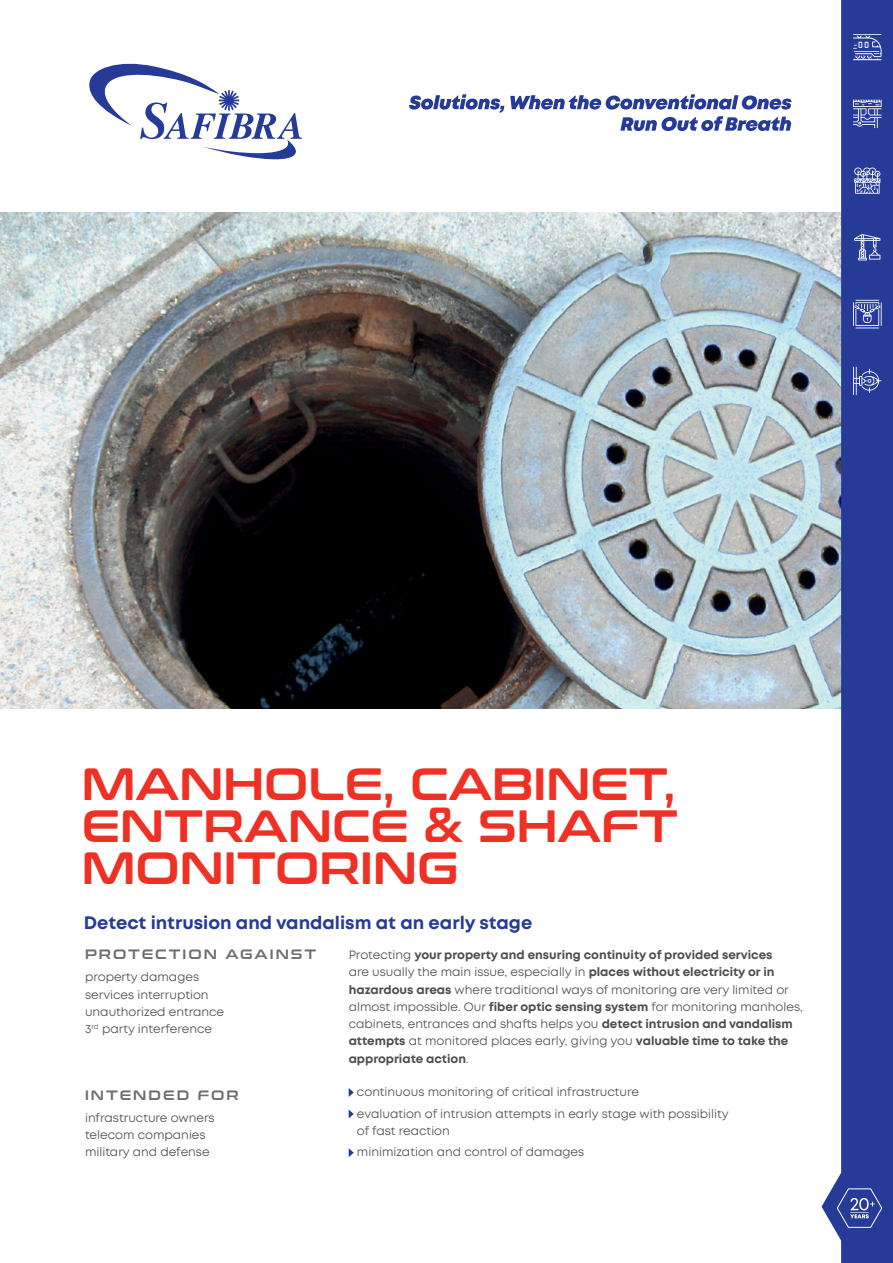
<style>
.page{position:relative;width:893px;height:1263px;background:#fff}
.page>*{position:absolute;margin:0;border:0;box-sizing:border-box;transform-origin:0 0}
.t1{font:45px/42px "Conthrax Sb";color:#ee3124;text-align:justify}
.t2{font:700 18px "Mont";color:#263b97}
.t3{font:13.5px "Conthrax Sb";letter-spacing:.15em;color:#6d6e71}
.t4{font:12px/17.2px "Mont";color:#4d4d4f}
.s1{font-weight:700}
</style>
<div class="page">
<img style="left:0;top:213px;width:821px;height:496px">
<svg style="left:821px;top:0;width:72px;height:1263px;fill:#263b97"></svg>
<svg style="left:89px;top:63px;width:213px;height:96px"></svg>
<svg style="left:836px;top:1188px;width:47px;height:40px;background:#4657a6"></svg>
<svg style="left:854px;top:167px;width:26px;height:27px"></svg>
<svg style="left:853px;top:34px;width:29px;height:26px"></svg>
<svg style="left:854px;top:234px;width:26px;height:26px"></svg>
<svg style="left:853px;top:367px;width:28px;height:28px"></svg>
<svg style="left:853px;top:300px;width:29px;height:29px"></svg>
<svg style="left:853px;top:100px;width:29px;height:28px"></svg>
<svg style="left:349px;top:1088px;width:5px;height:9px"></svg>
<svg style="left:349px;top:1110px;width:5px;height:8px"></svg>
<svg style="left:349px;top:1148px;width:5px;height:9px"></svg>
<svg style="left:409px;top:94px;width:95px;height:19px"></svg>
<svg style="left:510px;top:94px;width:281px;height:16px"></svg>
<svg style="left:620px;top:116px;width:171px;height:15px"></svg>
<h1 class="t1" style="left:82px;top:765px;width:598px">MANHOLE, CABINET, ENTRANCE &amp; SHAFT MONITORING</h1>
<h2 class="t2" style="left:84px;top:914px;width:450px">Detect intrusion and vandalism at an early stage</h2>
<p class="t3" style="left:85px;top:948px;width:233px">PROTECTION AGAINST</p>
<p class="t4" style="left:85px;top:969px;width:141px">property damages services interruption unauthorized entrance<br>3<sup>rd</sup> party interference</p>
<p class="t3" style="left:85px;top:1089px;width:155px">INTENDED FOR</p>
<p class="t4" style="left:85px;top:1110px;width:131px">infrastructure owners telecom companies military and defense</p>
<p class="t4" style="left:349px;top:947px;width:456px">Protecting <span class="s1">your property and ensuring continuity of provided services<br></span>are usually the main issue, especially in <span class="s1">places without electricity or in hazardous areas</span> where traditional ways of monitoring are very limited or almost impossible. Our <span class="s1">fiber optic sensing system</span> for monitoring manholes, cabinets, entrances and shafts helps you <span class="s1">detect intrusion and vandalism attempts</span> at monitored places early, giving you <span class="s1">valuable time to take the appropriate action</span>.</p>
<p class="t4" style="left:357px;top:1082px;width:373px;line-height:21.5px">continuous monitoring of critical infrastructure<br>evaluation of intrusion attempts in early stage with possibility</p>
<p class="t4" style="left:357px;top:1121px;width:229px;line-height:21.5px">of fast reaction<br>minimization and control of damages</p>
</div>
